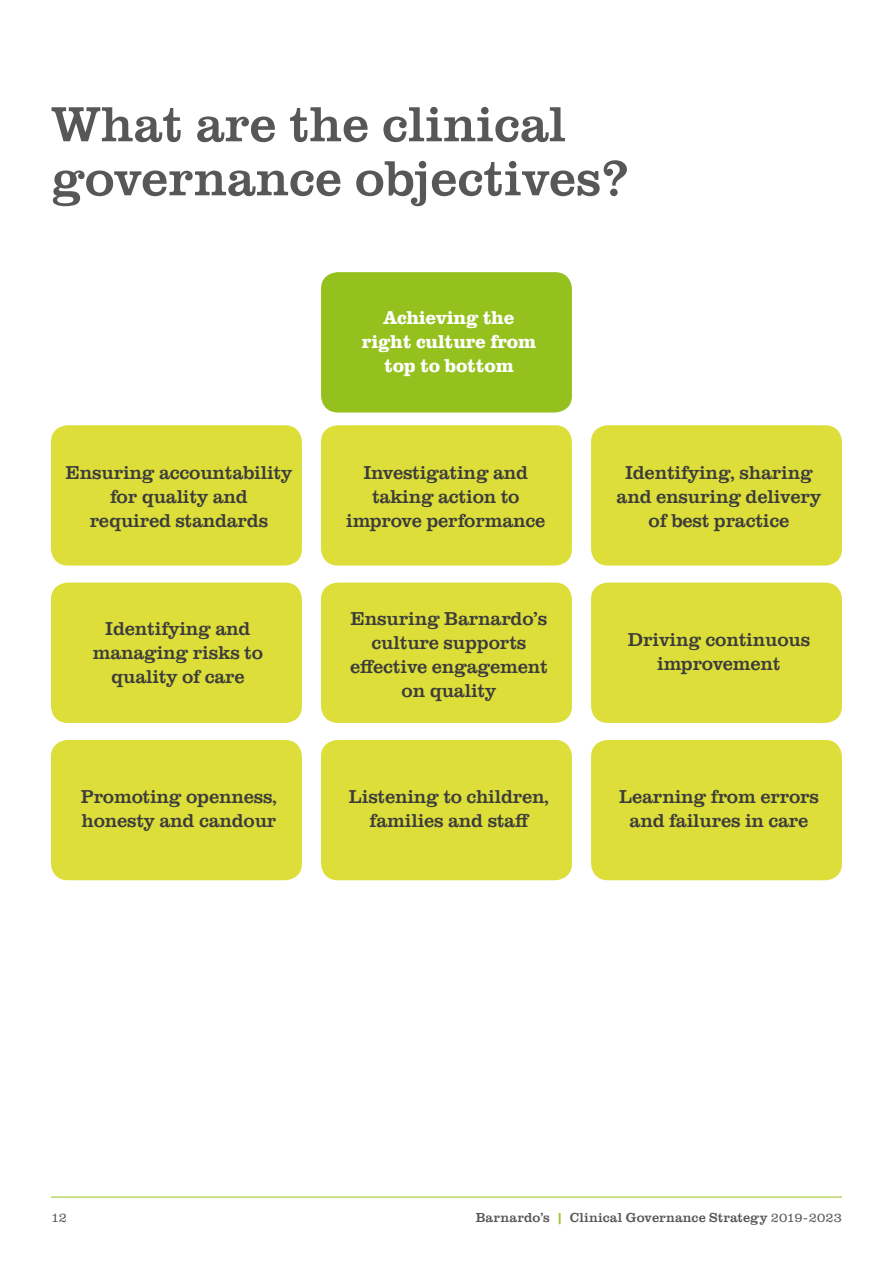
<style>
.page{position:relative;width:893px;height:1263px;background:#fff}
.page>*{position:absolute;margin:0;border:0;box-sizing:border-box;transform-origin:0 0}
.t1{font:51px/54px "URW Clarendon TOT";color:#575756}
.t2{font:19.35px/24px "URW Clarendon TOT";letter-spacing:-.01em;color:#3c3c3b;text-align:center}
.t3{font:700 19.35px/24px "URW Clarendon TOT";letter-spacing:-.01em;color:#fff;text-align:center}
.t4{font:13.5px "URW Clarendon TOT";letter-spacing:.01em;color:#575756}
.t5{font:300 13.5px "URW Clarendon TOT";color:#575756}
.s1{color:#95c11f}
.s2{font-weight:300}
</style>
<div class="page">
<hr style="left:51px;top:1197px;width:791px;height:1px;background:#95c11f">
<div style="left:321px;top:272px;width:251px;height:140px;background:#95c11f;border-radius:17px"></div>
<div style="left:321px;top:425px;width:251px;height:141px;background:#ddde3a;border-radius:17px"></div>
<div style="left:321px;top:583px;width:251px;height:140px;background:#ddde3a;border-radius:17px"></div>
<div style="left:321px;top:740px;width:251px;height:140px;background:#ddde3a;border-radius:17px"></div>
<div style="left:51px;top:425px;width:251px;height:141px;background:#ddde3a;border-radius:17px"></div>
<div style="left:51px;top:583px;width:251px;height:140px;background:#ddde3a;border-radius:17px"></div>
<div style="left:51px;top:740px;width:251px;height:140px;background:#ddde3a;border-radius:17px"></div>
<div style="left:591px;top:425px;width:251px;height:141px;background:#ddde3a;border-radius:17px"></div>
<div style="left:591px;top:583px;width:251px;height:140px;background:#ddde3a;border-radius:17px"></div>
<div style="left:591px;top:740px;width:251px;height:140px;background:#ddde3a;border-radius:17px"></div>
<h1 class="t1" style="left:51px;top:98px;width:578px">What are the clinical governance objectives?</h1>
<p class="t2" style="left:65px;top:461px;width:228px">Ensuring accountability for quality and<br>required standards</p>
<p class="t2" style="left:93px;top:617px;width:172px">Identifying and managing risks to quality of care</p>
<p class="t2" style="left:81px;top:785px;width:198px;text-align:left">Promoting openness, honesty and candour</p>
<p class="t3" style="left:362px;top:306px;width:176px">Achieving the right culture from top to bottom</p>
<p class="t2" style="left:346px;top:461px;width:201px">Investigating and taking action to improve performance</p>
<p class="t2" style="left:350px;top:607px;width:199px">Ensuring Barnardo’s culture supports effective engagement on quality</p>
<p class="t2" style="left:349px;top:785px;width:202px">Listening to children, families and staff</p>
<p class="t2" style="left:617px;top:461px;width:206px">Identifying, sharing and ensuring delivery of best practice</p>
<p class="t2" style="left:628px;top:628px;width:184px">Driving continuous improvement</p>
<p class="t2" style="left:619px;top:785px;width:201px">Learning from errors and failures in care</p>
<p class="t5" style="left:51px;top:1210px;width:18px">12</p>
<p class="t4" style="left:476px;top:1210px;width:368px">Barnardo’s <span class="s1">|</span> Clinical Governance Strategy <span class="s2">2019-2023</span></p>
</div>
